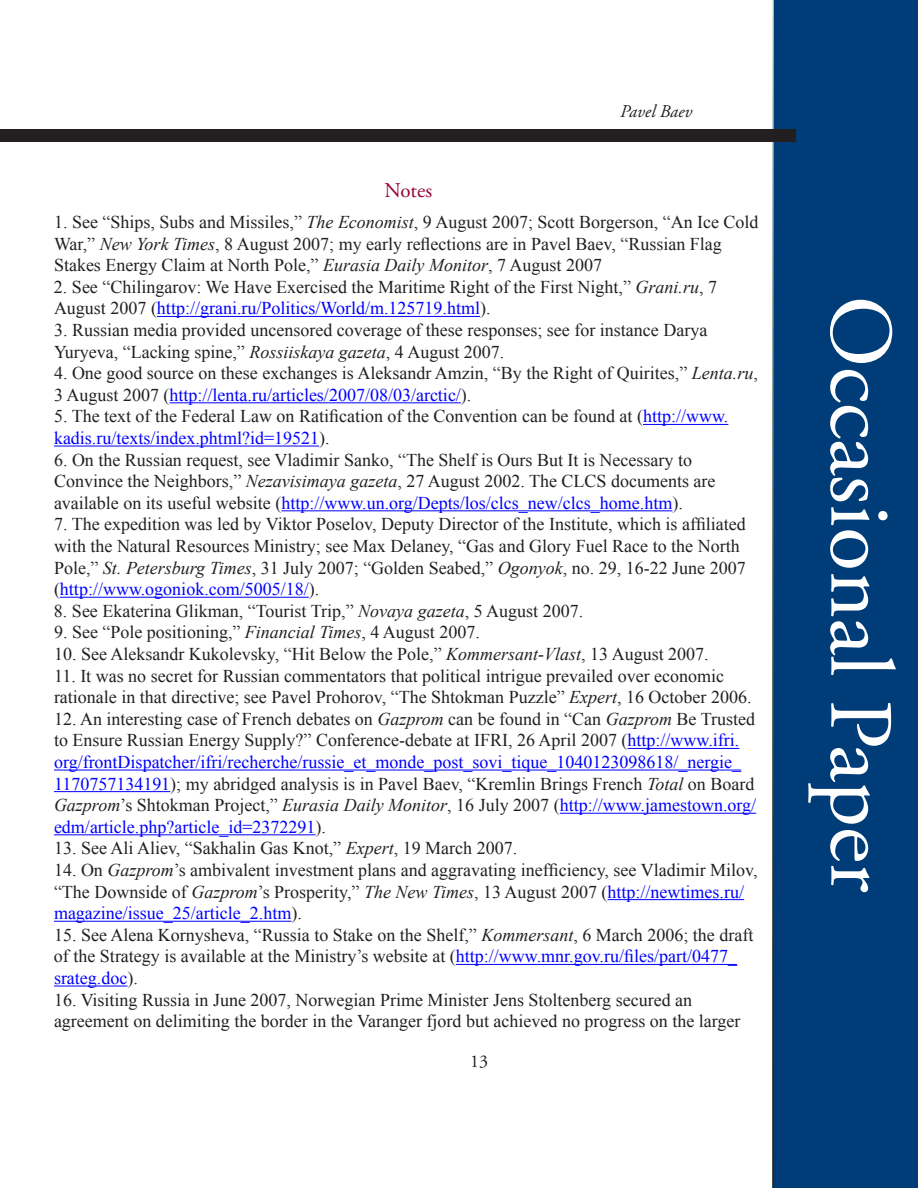
<style>
.page{position:relative;width:918px;height:1188px;background:#fff}
.page>*{position:absolute;margin:0;border:0;box-sizing:border-box;transform-origin:0 0}
.t1{font:90px "Adobe Garamond Pro";color:#fff}
.t2{font:21px "Adobe Garamond Pro";color:#970034}
.t3{font:18px/21.6px "Times New Roman";color:#231f20}
.t4{font:italic 18px "Adobe Garamond Pro";color:#231f20}
.t5{font:18px "Adobe Garamond Pro";color:#231f20}
.s1{font-style:italic}
.s2{color:#00f}
</style>
<div class="page">
<div style="left:772px;top:0;width:146px;height:1188px;background:#003d78"></div>
<div style="left:0;top:129px;width:795px;height:13px;background:#231f20"></div>
<hr style="left:157px;top:316px;width:323px;height:1px;background:#00f">
<hr style="left:170px;top:402px;width:291px;height:1px;background:#00f">
<hr style="left:643px;top:424px;width:85px;height:1px;background:#00f">
<hr style="left:54px;top:446px;width:265px;height:1px;background:#00f">
<hr style="left:281px;top:510px;width:391px;height:1px;background:#00f">
<hr style="left:60px;top:597px;width:249px;height:1px;background:#00f">
<hr style="left:628px;top:748px;width:111px;height:1px;background:#00f">
<hr style="left:54px;top:770px;width:687px;height:1px;background:#00f">
<hr style="left:54px;top:791px;width:116px;height:1px;background:#00f">
<hr style="left:560px;top:813px;width:196px;height:1px;background:#00f">
<hr style="left:54px;top:834px;width:262px;height:1px;background:#00f">
<hr style="left:608px;top:899px;width:136px;height:1px;background:#00f">
<hr style="left:54px;top:921px;width:237px;height:1px;background:#00f">
<hr style="left:456px;top:964px;width:281px;height:1px;background:#00f">
<hr style="left:54px;top:986px;width:73px;height:1px;background:#00f">
<p class="t4" style="left:620px;top:100px;width:73px">Pavel Baev</p>
<p class="t2" style="left:385px;top:178px;width:49px">Notes</p>
<p class="t3" style="left:54px;top:211px;width:706px">1. See “Ships, Subs and Missiles,” <span class="s1">The Economist</span>, 9 August 2007; Scott Borgerson, “An Ice Cold<br>War,” <span class="s1">New York Times</span>, 8 August 2007; my early reflections are in Pavel Baev, “Russian Flag<br>Stakes Energy Claim at North Pole,” <span class="s1">Eurasia Daily Monitor</span>, 7 August 2007</p>
<p class="t3" style="left:54px;top:276px;width:665px">2. See “Chilingarov: We Have Exercised the Maritime Right of the First Night,” <span class="s1">Grani.ru</span>, 7<br>August 2007 (<span class="s2">http://grani.ru/Politics/World/m.125719.html</span>).</p>
<p class="t3" style="left:54px;top:319px;width:655px">3. Russian media provided uncensored coverage of these responses; see for instance Darya<br>Yuryeva, “Lacking spine,” <span class="s1">Rossiiskaya gazeta</span>, 4 August 2007.</p>
<p class="t3" style="left:54px;top:362px;width:705px">4. One good source on these exchanges is Aleksandr Amzin, “By the Right of Quirites,” <span class="s1">Lenta.ru</span>,<br>3 August 2007 (<span class="s2">http://lenta.ru/articles/2007/08/03/arctic/</span>).</p>
<p class="t3" style="left:54px;top:405px;width:676px">5. The text of the Federal Law on Ratification of the Convention can be found at (<span class="s2">http://www. kadis.ru/texts/index.phtml?id=19521</span>).</p>
<p class="t3" style="left:54px;top:449px;width:663px">6. On the Russian request, see Vladimir Sanko, “The Shelf is Ours But It is Necessary to<br>Convince the Neighbors,” <span class="s1">Nezavisimaya gazeta</span>, 27 August 2002. The CLCS documents are available on its useful website (<span class="s2">http://www.un.org/Depts/los/clcs_new/clcs_home.htm</span>).</p>
<p class="t3" style="left:54px;top:513px;width:693px">7. The expedition was led by Viktor Poselov, Deputy Director of the Institute, which is affiliated with the Natural Resources Ministry; see Max Delaney, “Gas and Glory Fuel Race to the North Pole,” <span class="s1">St. Petersburg Times</span>, 31 July 2007; “Golden Seabed,” <span class="s1">Ogonyok</span>, no. 29, 16-22 June 2007 (<span class="s2">http://www.ogoniok.com/5005/18/</span>).</p>
<p class="t3" style="left:54px;top:600px;width:531px">8. See Ekaterina Glikman, “Tourist Trip,” <span class="s1">Novaya gazeta</span>, 5 August 2007.</p>
<p class="t3" style="left:54px;top:621px;width:427px">9. See “Pole positioning,” <span class="s1">Financial Times</span>, 4 August 2007.</p>
<p class="t3" style="left:54px;top:643px;width:656px">10. See Aleksandr Kukolevsky, “Hit Below the Pole,” <span class="s1">Kommersant-Vlast</span>, 13 August 2007.</p>
<p class="t3" style="left:54px;top:665px;width:699px">11. It was no secret for Russian commentators that political intrigue prevailed over economic rationale in that directive; see Pavel Prohorov, “The Shtokman Puzzle” <span class="s1">Expert</span>, 16 October 2006.</p>
<p class="t3" style="left:54px;top:708px;width:704px">12. An interesting case of French debates on <span class="s1">Gazprom</span> can be found in “Can <span class="s1">Gazprom</span> Be Trusted to Ensure Russian Energy Supply?” Conference-debate at IFRI, 26 April 2007 (<span class="s2">http://www.ifri. org/frontDispatcher/ifri/recherche/russie_et_monde_post_sovi_tique_1040123098618/_nergie_ 1170757134191</span>); my abridged analysis is in Pavel Baev, “Kremlin Brings French <span class="s1">Total</span> on Board <span class="s1">Gazprom</span>’s Shtokman Project,” <span class="s1">Eurasia Daily Monitor</span>, 16 July 2007 (<span class="s2">http://www.jamestown.org/ edm/article.php?article_id=2372291</span>).</p>
<p class="t3" style="left:54px;top:837px;width:465px">13. See Ali Aliev, “Sakhalin Gas Knot,” <span class="s1">Expert</span>, 19 March 2007.</p>
<p class="t3" style="left:54px;top:859px;width:705px">14. On <span class="s1">Gazprom</span>’s ambivalent investment plans and aggravating inefficiency, see Vladimir Milov, “The Downside of <span class="s1">Gazprom</span>’s Prosperity,” <span class="s1">The New Times</span>, 13 August 2007 (<span class="s2">http://newtimes.ru/ magazine/issue_25/article_2.htm</span>).</p>
<p class="t3" style="left:54px;top:924px;width:701px">15. See Alena Kornysheva, “Russia to Stake on the Shelf,” <span class="s1">Kommersant</span>, 6 March 2006; the draft of the Strategy is available at the Ministry’s website at (<span class="s2">http://www.mnr.gov.ru/files/part/0477_ srateg.doc</span>).</p>
<p class="t3" style="left:54px;top:989px;width:688px">16. Visiting Russia in June 2007, Norwegian Prime Minister Jens Stoltenberg secured an agreement on delimiting the border in the Varanger fjord but achieved no progress on the larger</p>
<p class="t5" style="left:470px;top:1050px;width:19px">13</p>
<h1 class="t1" style="left:914px;top:296px;width:598px;rotate:90deg">Occasional Paper</h1>
</div>
